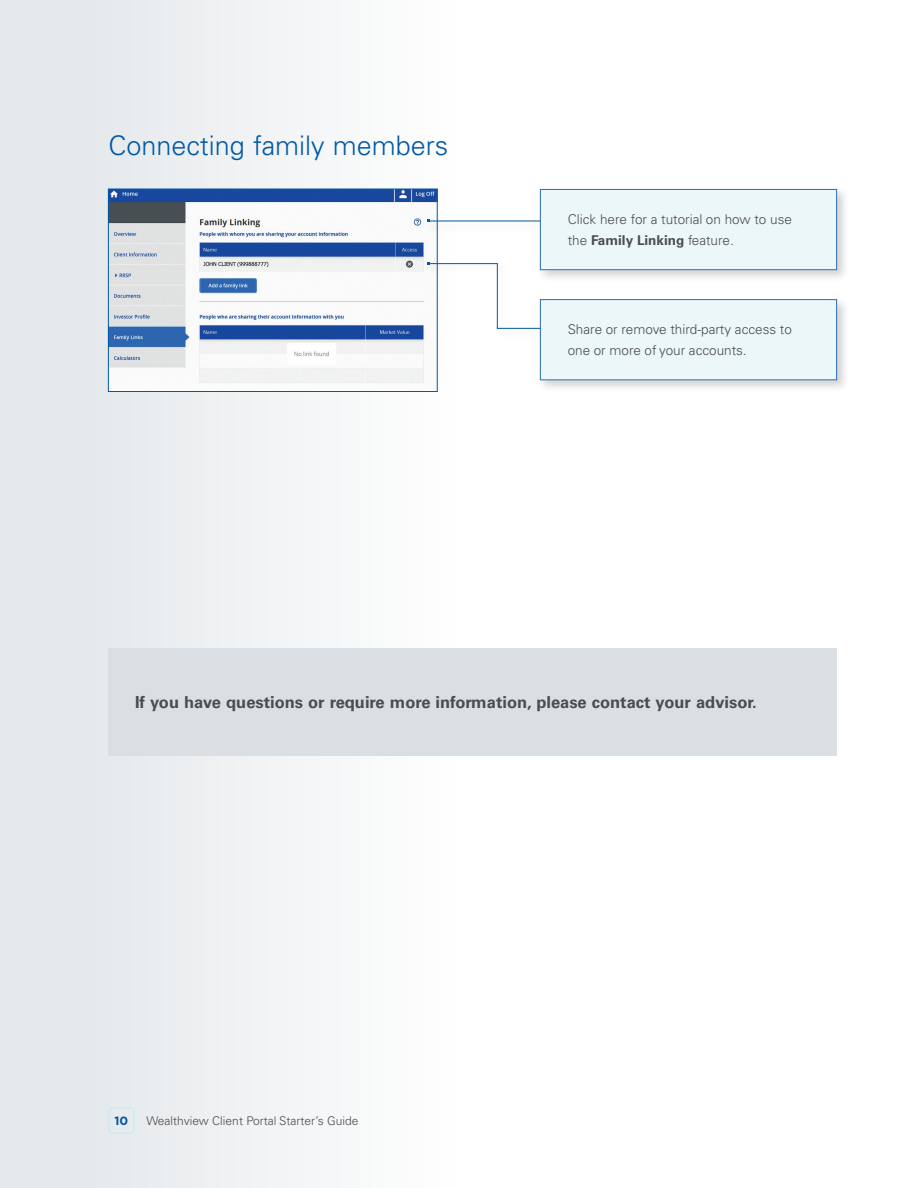
<style>
.page{position:relative;width:918px;height:1188px;background:#fff}
.page>*{position:absolute;margin:0;border:0;box-sizing:border-box;transform-origin:0 0}
.t1{font:300 27px "Univers LT Pro 45";color:#0158a6}
.p_-_call_out{font:700 16.5px "Univers LT Pro 65";color:#4b4c4d}
.p_-_body{font:300 13.5px/21px "Univers LT Pro 45";color:#4b4c4d}
.t2{font:300 12px "Univers LT Pro 45";color:#4b4c4d}
.t3{font:700 12px "Gotham";color:#0158a6}
.s1{font-family:"Univers LT Pro 65";font-weight:700}
</style>
<div class="page">
<div style="left:0;top:0;width:456px;height:1188px;background:linear-gradient(to right,#e2e6e9,#fdfdfd)"></div>
<svg style="left:108px;top:1107px;width:27px;height:27px"></svg>
<img style="left:110px;top:191px;width:326px;height:199px">
<div style="left:108px;top:189px;width:330px;height:203px;border:1px solid #0158a6"></div>
<div style="left:424px;top:260px;width:133px;height:81px;background:#fefefe"></div>
<svg style="left:427px;top:262px;width:110px;height:67px"></svg>
<div style="left:424px;top:217px;width:145px;height:18px;background:#231f20;opacity:.2"></div>
<hr style="left:428px;top:221px;width:129px;height:1px;background:#0158a6">
<div style="left:537px;top:186px;width:313px;height:97px;background:#231f20;opacity:.2"></div>
<div style="left:540px;top:189px;width:297px;height:81px;background:#ecf7fa"></div>
<div style="left:540px;top:189px;width:297px;height:81px;border:1px solid #2f6cb2"></div>
<div style="left:537px;top:296px;width:313px;height:97px;background:#231f20;opacity:.2"></div>
<div style="left:540px;top:300px;width:297px;height:80px;background:#ecf7fa"></div>
<div style="left:540px;top:299px;width:297px;height:81px;border:1px solid #2f6cb2"></div>
<div style="left:108px;top:648px;width:729px;height:108px;background:#dadfe3"></div>
<p class="t1" style="left:108px;top:127px;width:342px">Connecting family members</p>
<p class="p_-_body" style="left:568px;top:208px;width:226px">Click here for a tutorial on how to use the <span class="s1">Family Linking</span> feature.</p>
<p class="p_-_body" style="left:568px;top:318px;width:226px">Share or remove third-party access to one or more of your accounts.</p>
<p class="p_-_call_out" style="left:135px;top:691px;width:623px">If you have questions or require more information, please contact your advisor.</p>
<p class="t3" style="left:115px;top:1113px;width:15px">10</p>
<p class="t2" style="left:146px;top:1113px;width:214px">Wealthview Client Portal Starter’s Guide</p>
</div>
